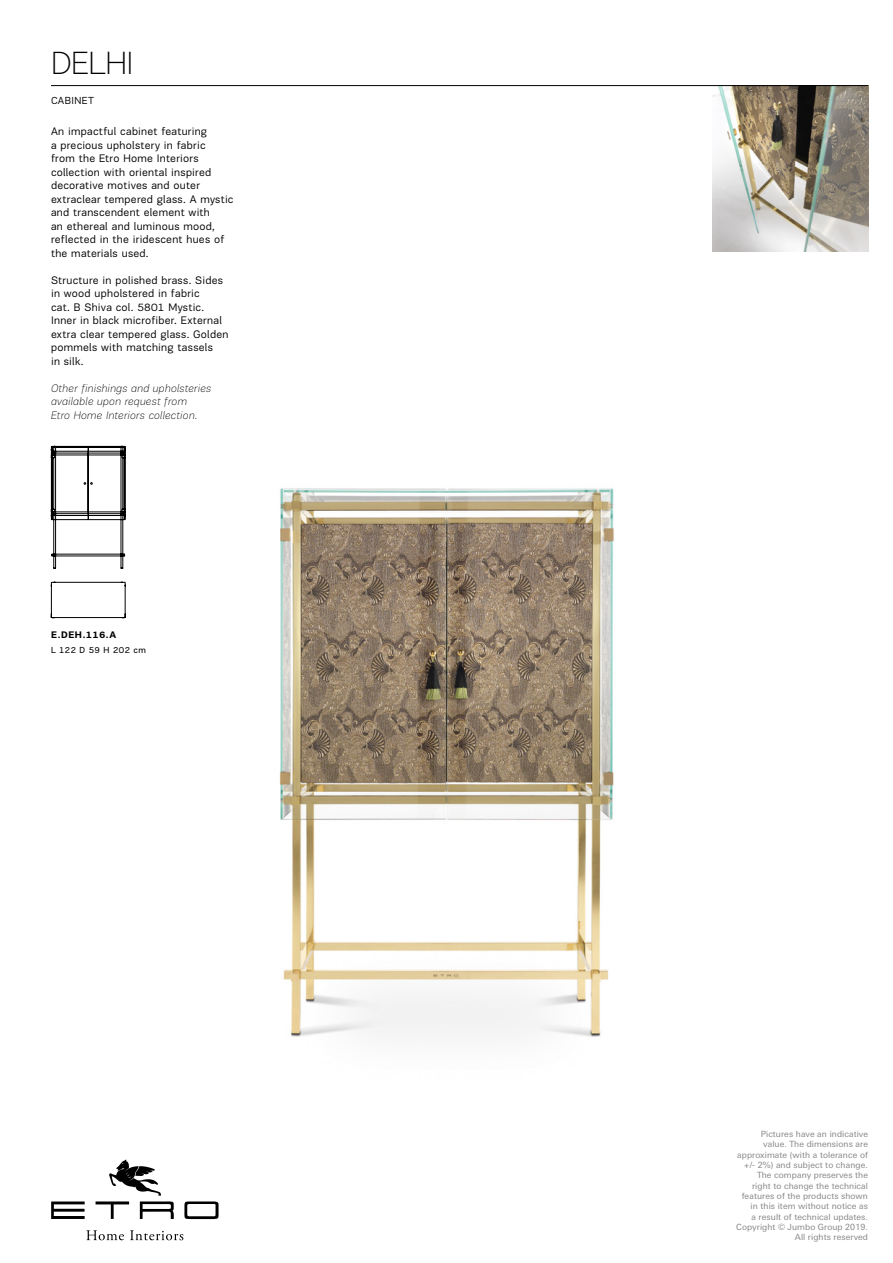
<style>
.page{position:relative;width:893px;height:1263px;background:#fff}
.page>*{position:absolute;margin:0;border:0;box-sizing:border-box;transform-origin:0 0}
.t1{font:100 33px "Encore Sans Pro PF";letter-spacing:-.01em;color:#000}
.t2{font:11.25px/13.5px "Encore Sans Pro PF";letter-spacing:.025em;color:#000}
.t3{font:italic 100 11.25px/13.5px "Encore Sans Pro PF";letter-spacing:.025em;color:#000}
.t4{font:10.5px "Encore Sans Pro PF";letter-spacing:.045em;color:#000}
.t5{font:700 9.75px "Encore Sans Pro PF";letter-spacing:.035em;color:#000}
.t6{font:9px "Encore Sans Pro PF";letter-spacing:.04em;color:#000}
.t7{font:8.55px/10.4px "Linotype Univers Basic";letter-spacing:.01em;color:#868686;text-align:right}
</style>
<div class="page">
<img style="left:279px;top:488px;width:335px;height:549px">
<img style="left:712px;top:86px;width:156px;height:165px">
<hr style="left:51px;top:85px;width:817px;height:1px;background:#000">
<svg style="left:51px;top:446px;width:75px;height:172px"></svg>
<svg style="left:109px;top:1159px;width:52px;height:36px"></svg>
<svg style="left:96px;top:1201px;width:33px;height:18px"></svg>
<svg style="left:140px;top:1201px;width:34px;height:18px"></svg>
<svg style="left:51px;top:1201px;width:34px;height:18px"></svg>
<svg style="left:184px;top:1201px;width:35px;height:18px"></svg>
<svg style="left:86px;top:1230px;width:38px;height:10px"></svg>
<svg style="left:130px;top:1230px;width:53px;height:10px"></svg>
<h1 class="t1" style="left:51px;top:44px;width:84px">DELHI</h1>
<p class="t4" style="left:51px;top:95px;width:45px">CABINET</p>
<p class="t2" style="left:51px;top:125px;width:184px">An impactful cabinet featuring<br>a precious upholstery in fabric<br>from the Etro Home Interiors collection with oriental inspired decorative motives and outer extraclear tempered glass. A mystic and transcendent element with<br>an ethereal and luminous mood, reflected in the iridescent hues of the materials used.</p>
<p class="t2" style="left:51px;top:273px;width:179px">Structure in polished brass. Sides in wood upholstered in fabric<br>cat. B Shiva col. 5801 Mystic.<br>Inner in black microfiber. External extra clear tempered glass. Golden pommels with matching tassels<br>in silk.</p>
<p class="t3" style="left:51px;top:381px;width:162px">Other finishings and upholsteries available upon request from<br>Etro Home Interiors collection.</p>
<p class="t5" style="left:51px;top:628px;width:67px">E.DEH.116.A</p>
<p class="t6" style="left:51px;top:644px;width:97px">L 122 D 59 H 202 cm</p>
<p class="t7" style="left:736px;top:1129px;width:133px">Pictures have an indicative value. The dimensions are approximate (with a tolerance of +/- 2%) and subject to change.<br>The company preserves the right to change the technical features of the products shown in this item without notice as<br>a result of technical updates.<br>Copyright © Jumbo Group 2019.<br>All rights reserved</p>
</div>
